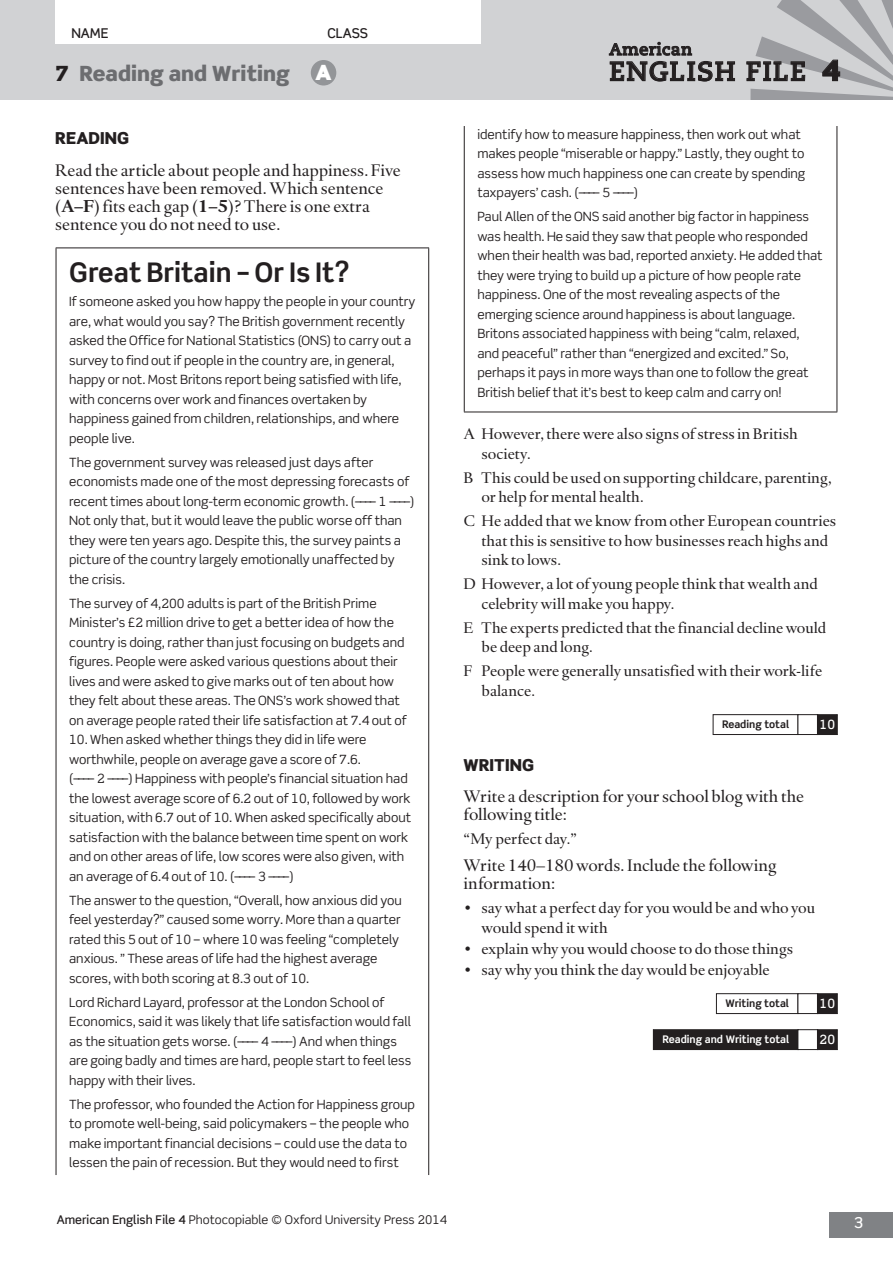
<style>
.page{position:relative;width:893px;height:1263px;background:#fff}
.page>*{position:absolute;margin:0;border:0;box-sizing:border-box;transform-origin:0 0}
.t1{font:700 27px "Scene Std";color:#231f20}
.t2{font:700 27px "Caecilia LT Std";letter-spacing:.04em;color:#231f20}
.t3{font:900 21px "Scene Std";color:#6c6d70}
.t4{font:17.25px/18px "Haarlemmer MT Std";letter-spacing:-.005em;color:#231f20}
.t5{font:900 16.5px "Scene Std";letter-spacing:.005em;color:#231f20}
.t6{font:700 16.5px "Caecilia LT Std";letter-spacing:.03em;color:#231f20}
.t7{font:15.75px/19.5px "Haarlemmer MT Std";color:#231f20}
.t8{font:500 15px "Scene Std";color:#fff}
.t9{font:500 13.5px "Scene Std";color:#231f20}
.t10{font:12.75px/19.5px "Scene Std";color:#231f20}
.t11{font:500 12.75px "Scene Std";color:#fff}
.t12{font:12px "Scene Std";color:#231f20}
.t13{font:700 10.5px "Scene Std";color:#231f20}
.t14{font:700 10.5px "Scene Std";color:#fff}
.s1{color:#231f20}
.s2{color:#fff}
.s3{font-family:"Scene Std";font-weight:900;font-size:28.5px}
.s4{font-weight:700}
.s5{font-weight:500}
</style>
<div class="page">
<div style="left:0;top:0;width:893px;height:100px;background:#d1d2d4"></div>
<div style="left:829px;top:1212px;width:64px;height:25px;background:#808285"></div>
<div style="left:55px;top:0;width:425px;height:44px;background:#fff"></div>
<svg style="left:609px;top:42px;width:126px;height:39px"></svg>
<svg style="left:746px;top:0;width:147px;height:263px"></svg>
<div style="left:311px;top:60px;width:25px;height:26px;background:#939598;border-radius:50%"></div>
<hr style="left:464px;top:126px;width:1px;height:286px;background:#231f20">
<hr style="left:837px;top:126px;width:1px;height:286px;background:#231f20">
<hr style="left:464px;top:412px;width:373px;height:1px;background:#231f20">
<div style="left:713px;top:714px;width:85px;height:21px;border:1px solid #231f20"></div>
<div style="left:797px;top:714px;width:21px;height:21px;border:1px solid #231f20"></div>
<div style="left:817px;top:715px;width:20px;height:19px;background:#231f20"></div>
<div style="left:817px;top:714px;width:21px;height:21px;border:1px solid #231f20"></div>
<div style="left:716px;top:993px;width:82px;height:21px;border:1px solid #231f20"></div>
<div style="left:797px;top:993px;width:21px;height:21px;border:1px solid #231f20"></div>
<div style="left:817px;top:994px;width:20px;height:19px;background:#231f20"></div>
<div style="left:817px;top:993px;width:21px;height:21px;border:1px solid #231f20"></div>
<div style="left:653px;top:1030px;width:145px;height:19px;background:#231f20"></div>
<div style="left:653px;top:1029px;width:146px;height:21px;border:1px solid #231f20"></div>
<div style="left:797px;top:1029px;width:21px;height:21px;border:1px solid #231f20"></div>
<div style="left:817px;top:1030px;width:20px;height:19px;background:#231f20"></div>
<div style="left:817px;top:1029px;width:21px;height:21px;border:1px solid #231f20"></div>
<hr style="left:56px;top:248px;width:373px;height:1px;background:#231f20">
<hr style="left:56px;top:248px;width:1px;height:927px;background:#231f20">
<hr style="left:428px;top:248px;width:1px;height:927px;background:#231f20">
<p class="t9" style="left:71px;top:25px;width:39px">NAME</p>
<p class="t9" style="left:327px;top:25px;width:42px">CLASS</p>
<p class="t6" style="left:609px;top:40px;width:84px">American</p>
<h2 class="t3" style="left:55px;top:60px;width:278px"><span class="s1">7</span> Reading and Writing <span class="s2">A</span></h2>
<h1 class="t2" style="left:609px;top:55px;width:233px">ENGLISH FILE <span class="s3">4</span></h1>
<p class="t5" style="left:55px;top:127px;width:75px">READING</p>
<h3 class="t4" style="left:55px;top:161px;width:347px">Read the article about people and happiness. Five sentences have been removed. Which sentence (<span class="s4">A–F</span>) fits each gap (<span class="s4">1–5</span>)? There is one extra sentence you do not need to use.</h3>
<h1 class="t1" style="left:69px;top:256px;width:282px">Great Britain – Or Is It?</h1>
<p class="t10" style="left:69px;top:292px;width:348px">If someone asked you how happy the people in your country are, what would you say? The British government recently asked the Office for National Statistics (ONS) to carry out a survey to find out if people in the country are, in general, happy or not. Most Britons report being satisfied with life, with concerns over work and finances overtaken by happiness gained from children, relationships, and where people live.</p>
<p class="t10" style="left:69px;top:452px;width:347px">The government survey was released just days after economists made one of the most depressing forecasts of recent times about long-term economic growth. (–––– 1 ––––)<br>Not only that, but it would leave the public worse off than they were ten years ago. Despite this, the survey paints a picture of the country largely emotionally unaffected by the crisis.</p>
<p class="t10" style="left:69px;top:593px;width:339px">The survey of 4,200 adults is part of the British Prime Minister’s £2 million drive to get a better idea of how the country is doing, rather than just focusing on budgets and figures. People were asked various questions about their lives and were asked to give marks out of ten about how they felt about these areas. The ONS’s work showed that on average people rated their life satisfaction at 7.4 out of</p>
<p class="t10" style="left:69px;top:730px;width:344px">10. When asked whether things they did in life were worthwhile, people on average gave a score of 7.6.<br>(–––– 2 ––––) Happiness with people’s financial situation had the lowest average score of 6.2 out of 10, followed by work situation, with 6.7 out of 10. When asked specifically about satisfaction with the balance between time spent on work and on other areas of life, low scores were also given, with an average of 6.4 out of 10. (–––– 3 ––––)</p>
<p class="t10" style="left:69px;top:890px;width:334px">The answer to the question, “Overall, how anxious did you feel yesterday?” caused some worry. More than a quarter rated this 5 out of 10 – where 10 was feeling “completely anxious. ” These areas of life had the highest average scores, with both scoring at 8.3 out of 10.</p>
<p class="t10" style="left:69px;top:992px;width:344px">Lord Richard Layard, professor at the London School of Economics, said it was likely that life satisfaction would fall as the situation gets worse. (–––– 4 ––––) And when things are going badly and times are hard, people start to feel less happy with their lives.</p>
<p class="t10" style="left:69px;top:1094px;width:347px">The professor, who founded the Action for Happiness group to promote well-being, said policymakers – the people who make important financial decisions – could use the data to lessen the pain of recession. But they would need to first</p>
<p class="t10" style="left:477px;top:124px;width:330px">identify how to measure happiness, then work out what makes people “miserable or happy.” Lastly, they ought to assess how much happiness one can create by spending taxpayers’ cash. (–––– 5 ––––)</p>
<p class="t10" style="left:477px;top:207px;width:347px">Paul Allen of the ONS said another big factor in happiness was health. He said they saw that people who responded when their health was bad, reported anxiety. He added that they were trying to build up a picture of how people rate happiness. One of the most revealing aspects of the emerging science around happiness is about language.<br>Britons associated happiness with being “calm, relaxed, and peaceful” rather than “energized and excited.” So, perhaps it pays in more ways than one to follow the great British belief that it’s best to keep calm and carry on!</p>
<p class="t7" style="left:481px;top:425px;width:318px;text-indent:-18px">A However, there were also signs of stress in British society.</p>
<p class="t7" style="left:481px;top:468px;width:352px;text-indent:-18px">B This could be used on supporting childcare, parenting, or help for mental health.</p>
<p class="t7" style="left:481px;top:512px;width:356px;text-indent:-18px">C He added that we know from other European countries that this is sensitive to how businesses reach highs and sink to lows.</p>
<p class="t7" style="left:481px;top:575px;width:338px;text-indent:-18px">D However, a lot of young people think that wealth and celebrity will make you happy.</p>
<p class="t7" style="left:481px;top:618px;width:346px;text-indent:-18px">E The experts predicted that the financial decline would be deep and long.</p>
<p class="t7" style="left:481px;top:662px;width:342px;text-indent:-18px">F People were generally unsatisfied with their work-life balance.</p>
<p class="t13" style="left:722px;top:718px;width:69px">Reading total</p>
<p class="t11" style="left:820px;top:717px;width:17px">10</p>
<p class="t5" style="left:463px;top:754px;width:72px">WRITING</p>
<h3 class="t4" style="left:463px;top:788px;width:342px">Write a description for your school blog with the following title:</h3>
<p class="t7" style="left:463px;top:830px;width:115px">“My perfect day.”</p>
<h3 class="t4" style="left:463px;top:857px;width:315px">Write 140–180 words. Include the following information:</h3>
<p class="t7" style="left:481px;top:899px;width:335px;text-indent:-18px">• say what a perfect day for you would be and who you would spend it with</p>
<p class="t7" style="left:463px;top:939px;width:331px">• explain why you would choose to do those things</p>
<p class="t7" style="left:463px;top:960px;width:308px">• say why you think the day would be enjoyable</p>
<p class="t13" style="left:725px;top:997px;width:65px">Writing total</p>
<p class="t11" style="left:820px;top:996px;width:17px">10</p>
<p class="t14" style="left:662px;top:1033px;width:128px">Reading and Writing total</p>
<p class="t11" style="left:820px;top:1032px;width:17px">20</p>
<p class="t12" style="left:57px;top:1212px;width:392px"><span class="s5">American English File 4</span> Photocopiable © Oxford University Press 2014</p>
<p class="t8" style="left:854px;top:1214px;width:11px">3</p>
</div>
